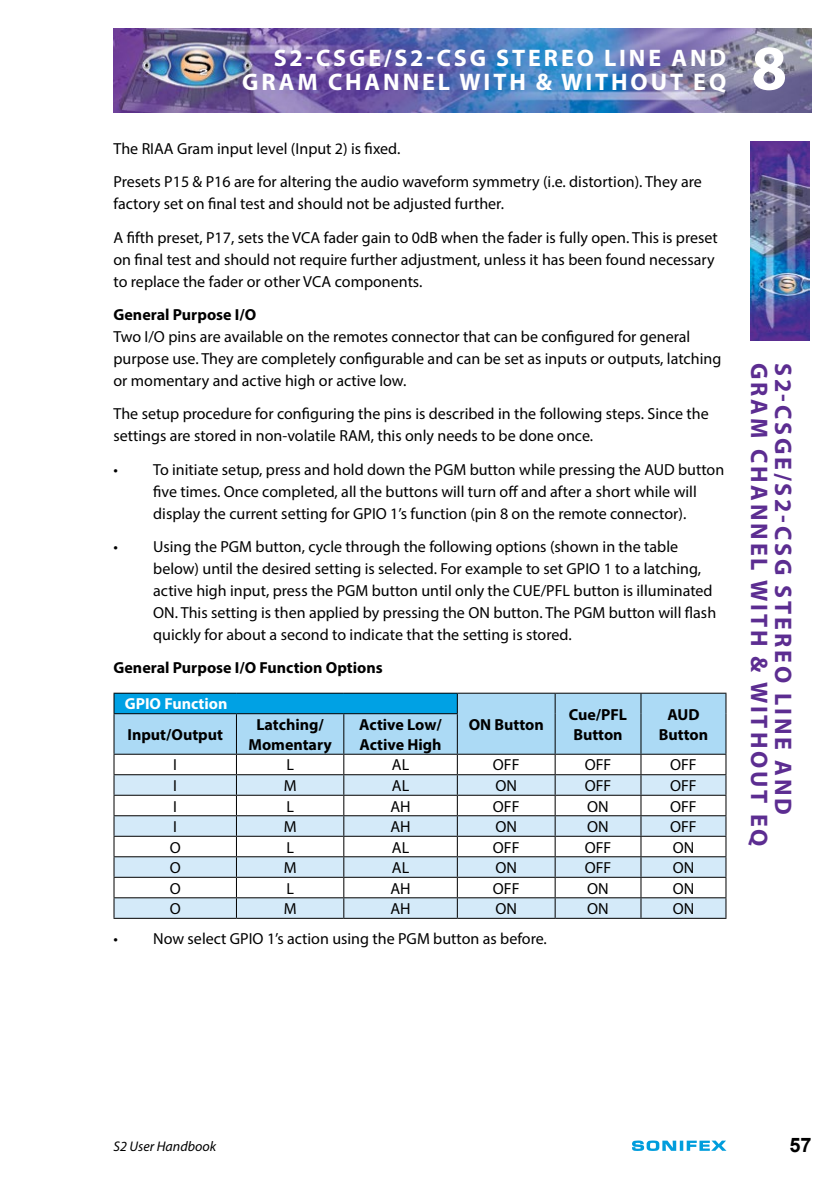
<style>
.page{position:relative;width:840px;height:1191px;background:#fff}
.page>*{position:absolute;margin:0;border:0;box-sizing:border-box;transform-origin:0 0}
.t1{font:700 64px "Myriad Pro";color:#fff}
.t2{font:700 24px/24px "Myriad Pro";letter-spacing:.12em;color:#fff;text-align:right}
.t3{font:700 24px "Myriad Pro";letter-spacing:.12em;color:#5c2d91}
.t4{font:700 20px "Arial";color:#000}
.t5{font:16px/22px "Myriad Pro";color:#000}
.t6{font:700 16px/20px "Myriad Pro";color:#000}
.t7{font:700 16px "Myriad Pro";color:#fff}
.t8{font:italic 14px "Myriad Pro";color:#000}
</style>
<div class="page">
<img style="left:750px;top:142px;width:59px;height:199px">
<svg style="left:679px;top:1140px;width:4px;height:10px"></svg>
<svg style="left:632px;top:1140px;width:43px;height:11px"></svg>
<svg style="left:686px;top:1140px;width:40px;height:10px"></svg>
<img style="left:113px;top:29px;width:698px;height:83px">
<hr style="left:113px;top:692px;width:123px;height:1px;background:#000">
<hr style="left:236px;top:692px;width:107px;height:1px;background:#000">
<hr style="left:343px;top:692px;width:114px;height:1px;background:#000">
<hr style="left:457px;top:692px;width:98px;height:1px;background:#000">
<hr style="left:555px;top:692px;width:85px;height:1px;background:#000">
<hr style="left:640px;top:692px;width:86px;height:1px;background:#000">
<svg style="left:113px;top:693px;width:613px;height:224px"></svg>
<hr style="left:113px;top:917px;width:123px;height:1px;background:#000">
<hr style="left:236px;top:917px;width:107px;height:1px;background:#000">
<hr style="left:343px;top:917px;width:114px;height:1px;background:#000">
<hr style="left:457px;top:917px;width:98px;height:1px;background:#000">
<hr style="left:555px;top:917px;width:85px;height:1px;background:#000">
<hr style="left:640px;top:917px;width:86px;height:1px;background:#000">
<h2 class="t2" style="left:242px;top:45px;width:485px">S2-CSGE/S2-CSG STEREO LINE AND<br>GRAM CHANNEL WITH &amp; WITHOUT EQ</h2>
<p class="t5" style="left:113px;top:131px;width:589px;line-height:33.4px">The RIAA Gram input level (Input 2) is fixed.<br>Presets P15 &amp; P16 are for altering the audio waveform symmetry (i.e. distortion). They are</p>
<p class="t5" style="left:113px;top:187px;width:605px;line-height:33.4px">factory set on final test and should not be adjusted further.<br>A fifth preset, P17, sets the VCA fader gain to 0dB when the fader is fully open. This is preset</p>
<p class="t5" style="left:113px;top:248px;width:602px">on final test and should not require further adjustment, unless it has been found necessary to replace the fader or other VCA components.</p>
<p class="t6" style="left:113px;top:304px;width:144px">General Purpose I/O</p>
<p class="t5" style="left:113px;top:325px;width:609px">Two I/O pins are available on the remotes connector that can be configured for general purpose use. They are completely configurable and can be set as inputs or outputs, latching or momentary and active high or active low.</p>
<p class="t5" style="left:113px;top:402px;width:596px">The setup procedure for configuring the pins is described in the following steps. Since the settings are stored in non-volatile RAM, this only needs to be done once.</p>
<p class="t5" style="left:153px;top:458px;width:572px;text-indent:-40px">• To initiate setup, press and hold down the PGM button while pressing the AUD button five times. Once completed, all the buttons will turn off and after a short while will display the current setting for GPIO 1’s function (pin 8 on the remote connector).</p>
<p class="t5" style="left:153px;top:535px;width:564px;text-indent:-40px">• Using the PGM button, cycle through the following options (shown in the table below) until the desired setting is selected. For example to set GPIO 1 to a latching, active high input, press the PGM button until only the CUE/PFL button is illuminated ON. This setting is then applied by pressing the ON button. The PGM button will flash quickly for about a second to indicate that the setting is stored.</p>
<p class="t6" style="left:113px;top:657px;width:271px">General Purpose I/O Function Options</p>
<p class="t7" style="left:125px;top:693px;width:104px">GPIO Function</p>
<p class="t6" style="left:468px;top:714px;width:77px">ON Button</p>
<p class="t6" style="left:568px;top:704px;width:60px">Cue/PFL<br>Button</p>
<p class="t6" style="left:667px;top:704px;width:33px">AUD</p>
<p class="t6" style="left:248px;top:714px;width:85px;text-align:center">Latching/<br>Momentary</p>
<p class="t6" style="left:359px;top:714px;width:84px">Active Low/<br>Active High</p>
<p class="t6" style="left:127px;top:724px;width:97px">Input/Output</p>
<p class="t6" style="left:658px;top:724px;width:51px">Button</p>
<p class="t5" style="left:173px;top:754px;width:5px">I</p>
<p class="t5" style="left:286px;top:754px;width:9px">L</p>
<p class="t5" style="left:391px;top:754px;width:19px">AL</p>
<p class="t5" style="left:492px;top:754px;width:28px">OFF</p>
<p class="t5" style="left:584px;top:754px;width:28px">OFF</p>
<p class="t5" style="left:669px;top:754px;width:28px">OFF</p>
<p class="t5" style="left:173px;top:774px;width:5px">I</p>
<p class="t5" style="left:283px;top:774px;width:14px">M</p>
<p class="t5" style="left:391px;top:774px;width:19px">AL</p>
<p class="t5" style="left:495px;top:774px;width:23px">ON</p>
<p class="t5" style="left:584px;top:774px;width:28px">OFF</p>
<p class="t5" style="left:669px;top:774px;width:28px">OFF</p>
<p class="t5" style="left:173px;top:795px;width:5px">I</p>
<p class="t5" style="left:286px;top:795px;width:9px">L</p>
<p class="t5" style="left:390px;top:795px;width:22px">AH</p>
<p class="t5" style="left:492px;top:795px;width:28px">OFF</p>
<p class="t5" style="left:587px;top:795px;width:23px">ON</p>
<p class="t5" style="left:669px;top:795px;width:28px">OFF</p>
<p class="t5" style="left:173px;top:815px;width:5px">I</p>
<p class="t5" style="left:283px;top:815px;width:14px">M</p>
<p class="t5" style="left:390px;top:815px;width:22px">AH</p>
<p class="t5" style="left:495px;top:815px;width:23px">ON</p>
<p class="t5" style="left:587px;top:815px;width:23px">ON</p>
<p class="t5" style="left:669px;top:815px;width:28px">OFF</p>
<p class="t5" style="left:170px;top:836px;width:13px">O</p>
<p class="t5" style="left:286px;top:836px;width:9px">L</p>
<p class="t5" style="left:391px;top:836px;width:19px">AL</p>
<p class="t5" style="left:492px;top:836px;width:28px">OFF</p>
<p class="t5" style="left:584px;top:836px;width:28px">OFF</p>
<p class="t5" style="left:672px;top:836px;width:23px">ON</p>
<p class="t5" style="left:170px;top:856px;width:13px">O</p>
<p class="t5" style="left:283px;top:856px;width:14px">M</p>
<p class="t5" style="left:391px;top:856px;width:19px">AL</p>
<p class="t5" style="left:495px;top:856px;width:23px">ON</p>
<p class="t5" style="left:584px;top:856px;width:28px">OFF</p>
<p class="t5" style="left:672px;top:856px;width:23px">ON</p>
<p class="t5" style="left:170px;top:877px;width:13px">O</p>
<p class="t5" style="left:286px;top:877px;width:9px">L</p>
<p class="t5" style="left:390px;top:877px;width:22px">AH</p>
<p class="t5" style="left:492px;top:877px;width:28px">OFF</p>
<p class="t5" style="left:587px;top:877px;width:23px">ON</p>
<p class="t5" style="left:672px;top:877px;width:23px">ON</p>
<p class="t5" style="left:170px;top:897px;width:13px">O</p>
<p class="t5" style="left:283px;top:897px;width:14px">M</p>
<p class="t5" style="left:390px;top:897px;width:22px">AH</p>
<p class="t5" style="left:495px;top:897px;width:23px">ON</p>
<p class="t5" style="left:587px;top:897px;width:23px">ON</p>
<p class="t5" style="left:672px;top:897px;width:23px">ON</p>
<p class="t5" style="left:113px;top:927px;width:434px">• Now select GPIO 1’s action using the PGM button as before.</p>
<h1 class="t1" style="left:751px;top:26px;width:37px">8</h1>
<h2 class="t3" style="left:774px;top:363px;width:485px;rotate:90deg">GRAM CHANNEL WITH &amp; WITHOUT EQ</h2>
<h2 class="t3" style="left:798px;top:363px;width:453px;rotate:90deg">S2-CSGE/S2-CSG STEREO LINE AND</h2>
<p class="t8" style="left:113px;top:1137px;width:104px">S2 User Handbook</p>
<p class="t4" style="left:788px;top:1130px;width:24px">57</p>
</div>
